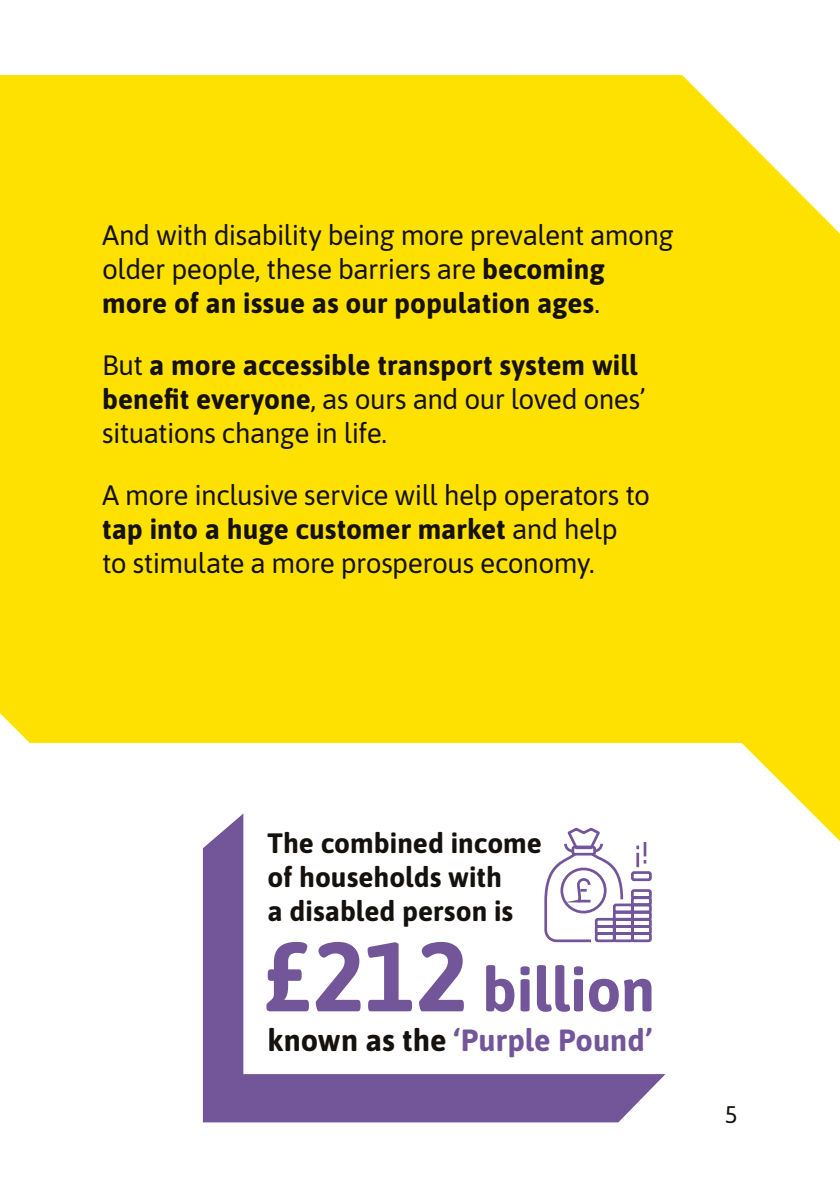
<style>
.page{position:relative;width:840px;height:1191px;background:#fff}
.page>*{position:absolute;margin:0;border:0;box-sizing:border-box;transform-origin:0 0}
.t1{font:700 61.2px "Asap";color:#735599}
.t2{font:700 30.6px "Asap";color:#735599}
.t3{font:28px/34px "Asap";letter-spacing:-.02em;color:#14110e}
.t4{font:700 28px/34px "Asap";color:#14110e}
.t5{font:24px "Asap";color:#14110e}
.s1{font-weight:700}
.s2{font-size:98px}
.s3{color:#14110e}
</style>
<div class="page">
<div style="left:0;top:0;width:839px;height:904px;background:#ffe100"></div>
<div style="left:0;top:0;width:839px;height:75px;background:#fff"></div>
<svg style="left:682px;top:75px;width:157px;height:158px"></svg>
<div style="left:122px;top:743px;width:717px;height:380px;background:#fff"></div>
<svg style="left:0;top:713px;width:122px;height:191px;background:#fffadb"></svg>
<svg style="left:203px;top:813px;width:462px;height:309px"></svg>
<svg style="left:542px;top:826px;width:110px;height:117px"></svg>
<p class="t3" style="left:102px;top:216px;width:572px">And with disability being more prevalent among older people, these barriers are <span class="s1">becoming more of an issue as our population ages</span>.</p>
<p class="t3" style="left:102px;top:346px;width:545px">But <span class="s1">a more accessible transport system will benefit everyone</span>, as ours and our loved ones’ situations change in life.</p>
<p class="t3" style="left:102px;top:477px;width:549px">A more inclusive service will help operators to <span class="s1">tap into a huge customer market</span> and help<br>to stimulate a more prosperous economy.</p>
<p class="t4" style="left:267px;top:824px;width:276px">The combined income of households with<br>a disabled person is</p>
<p class="t1" style="left:264px;top:946px;width:392px"><span class="s2">£212</span> billion</p>
<p class="t2" style="left:267px;top:1018px;width:385px"><span class="s3">known as the</span> ‘Purple Pound’</p>
<p class="t5" style="left:724px;top:1097px;width:14px">5</p>
</div>
